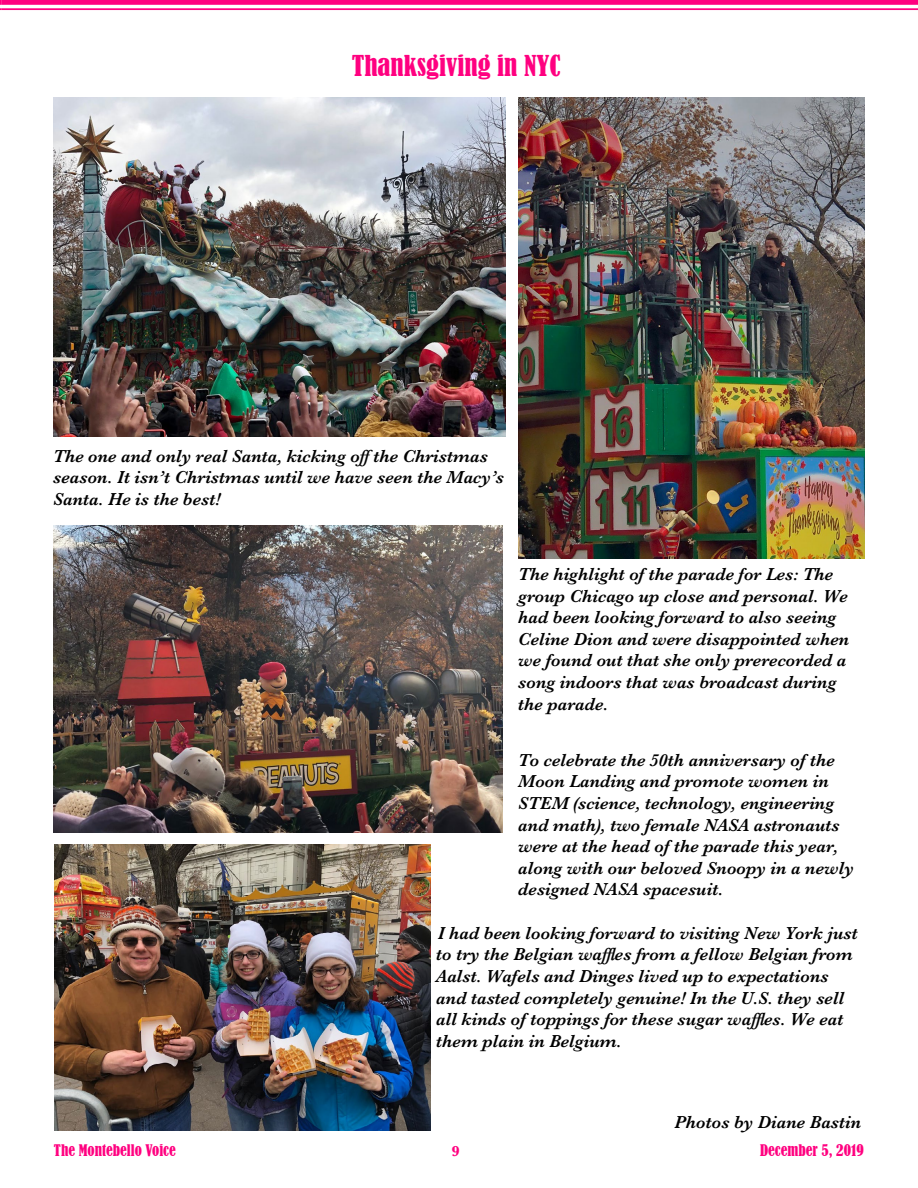
<style>
.page{position:relative;width:918px;height:1188px;background:#fff}
.page>*{position:absolute;margin:0;border:0;box-sizing:border-box;transform-origin:0 0}
.t1{font:condensed 27px "Bernard";color:#ff0080}
.t2{font:italic 600 18px/21.6px "Baskerville";color:#000}
.t3{font:condensed 15px "Bernard";color:#ff0080}
.t4{font:700 15px "Baskerville";color:#ff0080}
</style>
<div class="page">
<svg style="left:0;top:0;width:2px;height:10px"></svg>
<div style="left:2px;top:0;width:916px;height:5px;background:#ff0080"></div>
<hr style="left:2px;top:8px;width:916px;height:2px;background:#ff0080">
<img style="left:53px;top:526px;width:450px;height:307px">
<img style="left:518px;top:97px;width:346px;height:461px">
<img style="left:53px;top:97px;width:452px;height:339px">
<img style="left:54px;top:845px;width:376px;height:286px">
<h1 class="t1" style="left:352px;top:50px;width:210px">Thanksgiving in NYC</h1>
<p class="t2" style="left:53px;top:445px;width:452px">The one and only real Santa, kicking offthe Christmas season. It isn’t Christmas until we have seen the Macy’s<br>Santa. He is the best!</p>
<p class="t2" style="left:518px;top:563px;width:332px">The highlight of the parade for Les: The group Chicago up close and personal. We had been looking forward to also seeing Celine Dion and were disappointed when we found out that she only prerecorded a song indoors that was broadcast during the parade.</p>
<p class="t2" style="left:518px;top:749px;width:337px">To celebrate the 50th anniversary of the Moon Landing and promote women in STEM (science, technology, engineering and math), two female NASA astronauts were at the head of the parade this year, along with our beloved Snoopy in a newly designed NASA spacesuit.</p>
<p class="t2" style="left:436px;top:922px;width:423px">I had been looking forward to visiting New York just to try the Belgian waffles from a fellow Belgian from Aalst. Wafels and Dinges lived up to expectations and tasted completely genuine! In the U.S. they sell all kinds of toppings for these sugar waffles. We eat them plain in Belgium.</p>
<p class="t2" style="left:674px;top:1111px;width:188px">Photos by Diane Bastin</p>
<p class="t3" style="left:54px;top:1141px;width:123px">The Montebello Voice</p>
<p class="t4" style="left:451px;top:1140px;width:10px">9</p>
<p class="t3" style="left:760px;top:1141px;width:105px">December 5, 2019</p>
</div>
